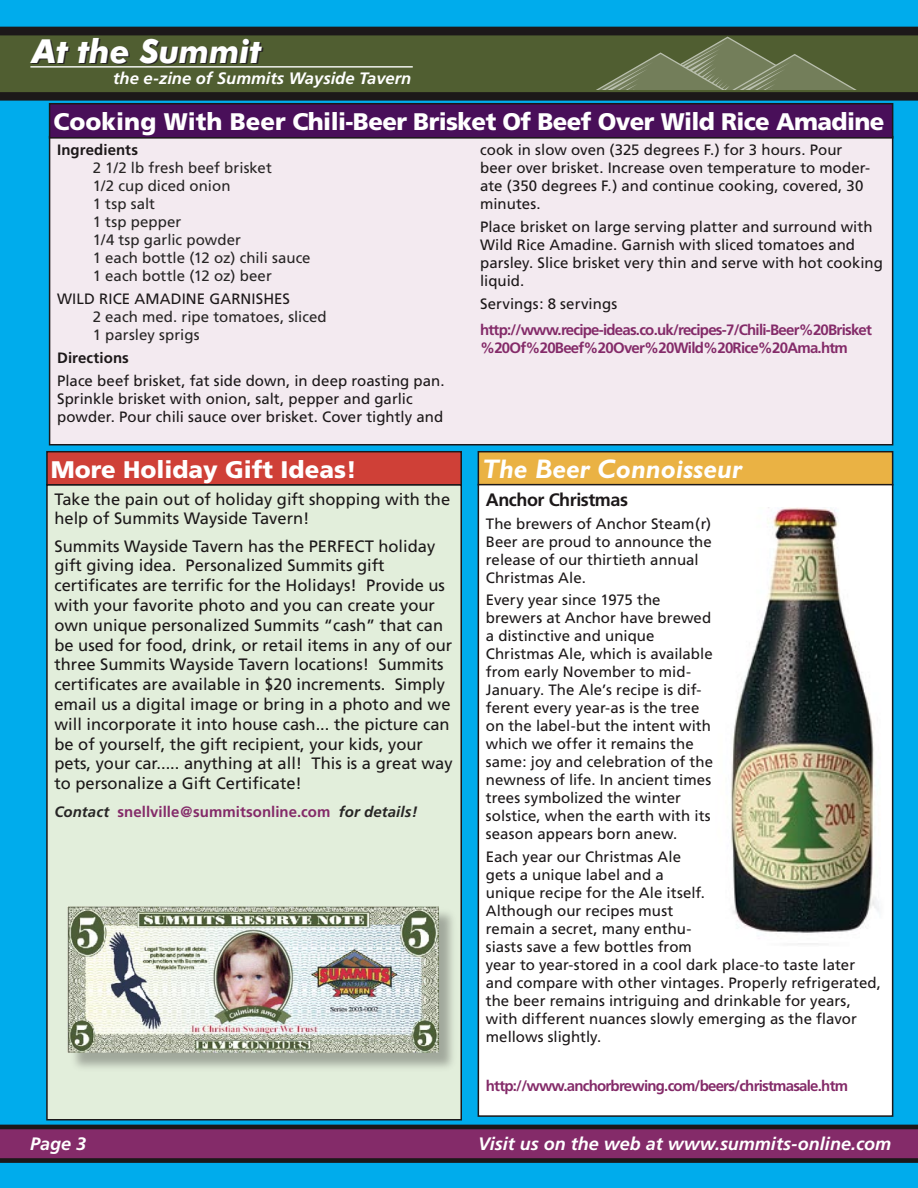
<style>
.page{position:relative;width:918px;height:1188px;background:#00acec}
.page>*{position:absolute;margin:0;border:0;box-sizing:border-box;transform-origin:0 0}
.t1{font:italic 700 33.15px "Futura BT";color:#fff}
.News_Box_Titles{font:italic 700 27px "Gill Sans";color:#fff}
.News_Box_Titles-2{font:900 24px "Frutiger";letter-spacing:-.025em;color:#fff}
.News_Box_Titles-3{font:900 24px "Frutiger";color:#fff}
.Footer_Type{font:italic 700 18px "Frutiger";color:#fff}
.Heads_in_Shorts{font:700 18px "Frutiger";letter-spacing:-.025em;color:#1c1819}
.Shorts-_Body_Copy{font:16.5px/19.8px "Frutiger";color:#1c1819}
.t2{font:italic 700 16.5px "Frutiger";color:#fff}
.Feature{font:15px/18px "Frutiger";letter-spacing:.005em;color:#1c1819}
.feature_-_recipe_-_ingred_list{font:15px "Frutiger";letter-spacing:.005em;color:#272525}
.urls{font:700 15px/18px "Frutiger";letter-spacing:-.05em;color:#842b69}
.Shorts-_Body_Copy-2{font:700 15px "Frutiger";color:#842b69}
.Feature-2{font:700 15px "Frutiger";letter-spacing:.005em;color:#1c1819}
.s1{font-style:italic;color:#272525}
</style>
<div class="page">
<svg style="left:0;top:1125px;width:918px;height:38px"></svg>
<svg style="left:0;top:27px;width:918px;height:74px"></svg>
<svg style="left:0;top:34px;width:918px;height:60px"></svg>
<hr style="left:30px;top:66px;width:383px;height:2px;background:#fff">
<svg style="left:567px;top:36px;width:324px;height:54px"></svg>
<div style="left:50px;top:137px;width:843px;height:308px;background:#f3eaf0"></div>
<div style="left:50px;top:104px;width:843px;height:34px;background:#490f59"></div>
<div style="left:49px;top:103px;width:844px;height:36px;border:2px solid #1c1819"></div>
<div style="left:478px;top:452px;width:415px;height:33px;background:#eab244"></div>
<div style="left:478px;top:451px;width:415px;height:35px;border:2px solid #1c1819"></div>
<div style="left:47px;top:485px;width:414px;height:635px;background:#e2eedb"></div>
<div style="left:46px;top:484px;width:416px;height:636px;border:2px solid #1c1819"></div>
<div style="left:478px;top:485px;width:415px;height:631px;background:#fff"></div>
<div style="left:478px;top:484px;width:415px;height:633px;border:2px solid #1c1819"></div>
<div style="left:68px;top:907px;width:391px;height:166px;background:#272525;opacity:.35"></div>
<img style="left:67px;top:906px;width:371px;height:147px">
<img style="left:731px;top:507px;width:148px;height:438px">
<div style="left:47px;top:452px;width:414px;height:33px;background:#cf4037"></div>
<div style="left:46px;top:451px;width:416px;height:35px;border:2px solid #1c1819"></div>
<p class="t1" style="left:32px;top:31px;width:231px">At the Summit</p>
<p class="t2" style="left:113px;top:68px;width:300px">the e-zine of Summits Wayside Tavern</p>
<p class="News_Box_Titles-2" style="left:54px;top:107px;width:833px">Cooking With Beer Chili-Beer Brisket Of Beef Over Wild Rice Amadine</p>
<p class="Feature-2" style="left:57px;top:141px;width:82px">Ingredients</p>
<p class="feature_-_recipe_-_ingred_list" style="left:93px;top:159px;width:181px">2 1/2 lb fresh beef brisket</p>
<p class="feature_-_recipe_-_ingred_list" style="left:93px;top:177px;width:139px">1/2 cup diced onion</p>
<p class="feature_-_recipe_-_ingred_list" style="left:93px;top:195px;width:64px">1 tsp salt</p>
<p class="feature_-_recipe_-_ingred_list" style="left:93px;top:213px;width:90px">1 tsp pepper</p>
<p class="feature_-_recipe_-_ingred_list" style="left:93px;top:231px;width:150px">1/4 tsp garlic powder</p>
<p class="feature_-_recipe_-_ingred_list" style="left:93px;top:249px;width:219px">1 each bottle (12 oz) chili sauce</p>
<p class="feature_-_recipe_-_ingred_list" style="left:93px;top:267px;width:181px">1 each bottle (12 oz) beer</p>
<p class="Feature" style="left:57px;top:290px;width:235px">WILD RICE AMADINE GARNISHES</p>
<p class="feature_-_recipe_-_ingred_list" style="left:93px;top:308px;width:236px">2 each med. ripe tomatoes, sliced</p>
<p class="feature_-_recipe_-_ingred_list" style="left:93px;top:326px;width:108px">1 parsley sprigs</p>
<p class="Feature-2" style="left:57px;top:349px;width:73px">Directions</p>
<p class="Feature" style="left:57px;top:372px;width:389px">Place beef brisket, fat side down, in deep roasting pan.<br>Sprinkle brisket with onion, salt, pepper and garlic powder. Pour chili sauce over brisket. Cover tightly and</p>
<p class="News_Box_Titles-3" style="left:51px;top:455px;width:307px">More Holiday Gift Ideas!</p>
<p class="Shorts-_Body_Copy" style="left:54px;top:489px;width:397px">Take the pain out of holiday gift shopping with the help of Summits Wayside Tavern!</p>
<p class="Shorts-_Body_Copy" style="left:54px;top:536px;width:400px">Summits Wayside Tavern has the PERFECT holiday gift giving idea. Personalized Summits gift certificates are terrific for the Holidays! Provide us with your favorite photo and you can create your own unique personalized Summits “cash” that can be used for food, drink, or retail items in any of our three Summits Wayside Tavern locations! Summits certificates are available in $20 increments. Simply email us a digital image or bring in a photo and we will incorporate it into house cash... the picture can be of yourself, the gift recipient, your kids, your pets, your car..... anything at all! This is a great way to personalize a Gift Certificate!</p>
<p class="Shorts-_Body_Copy-2" style="left:54px;top:803px;width:365px"><span class="s1">Contact</span> snellville@summitsonline.com <span class="s1">for details!</span></p>
<p class="Feature" style="left:480px;top:141px;width:392px">cook in slow oven (325 degrees F.) for 3 hours. Pour beer over brisket. Increase oven temperature to moder&shy;ate (350 degrees F.) and continue cooking, covered, 30 minutes.</p>
<p class="Feature" style="left:480px;top:218px;width:404px">Place brisket on large serving platter and surround with Wild Rice Amadine. Garnish with sliced tomatoes and parsley. Slice brisket very thin and serve with hot cooking liquid.</p>
<p class="Feature" style="left:480px;top:295px;width:139px">Servings: 8 servings</p>
<p class="urls" style="left:480px;top:321px;width:393px">http://www.recipe-ideas.co.uk/recipes-7/Chili-Beer%20Brisket %20Of%20Beef%20Over%20Wild%20Rice%20Ama.htm</p>
<p class="News_Box_Titles" style="left:482px;top:454px;width:261px">The Beer Connoisseur</p>
<p class="Heads_in_Shorts" style="left:486px;top:489px;width:144px">Anchor Christmas</p>
<p class="Feature" style="left:486px;top:514px;width:227px">The brewers of Anchor Steam(r)<br>Beer are proud to announce the release of our thirtieth annual<br>Christmas Ale.</p>
<p class="Feature" style="left:486px;top:591px;width:229px">Every year since 1975 the brewers at Anchor have brewed a distinctive and unique<br>Christmas Ale, which is available from early November to mid-<br>January. The Ale’s recipe is dif&shy;ferent every year-as is the tree on the label-but the intent with which we offer it remains the same: joy and celebration of the newness of life. In ancient times trees symbolized the winter solstice, when the earth with its season appears born anew.</p>
<p class="Feature" style="left:486px;top:848px;width:397px">Each year our Christmas Ale<br>gets a unique label and a<br>unique recipe for the Ale itself.<br>Although our recipes must<br>remain a secret, many enthu-<br>siasts save a few bottles from<br>year to year-stored in a cool dark place-to taste later and compare with other vintages. Properly refrigerated, the beer remains intriguing and drinkable for years, with different nuances slowly emerging as the flavor mellows slightly.</p>
<p class="urls" style="left:486px;top:1077px;width:364px">http://www.anchorbrewing.com/beers/christmasale.htm</p>
<p class="Footer_Type" style="left:30px;top:1133px;width:58px">Page 3</p>
<p class="Footer_Type" style="left:478px;top:1134px;width:414px">Visit us on the web at www.summits-online.com</p>
</div>
